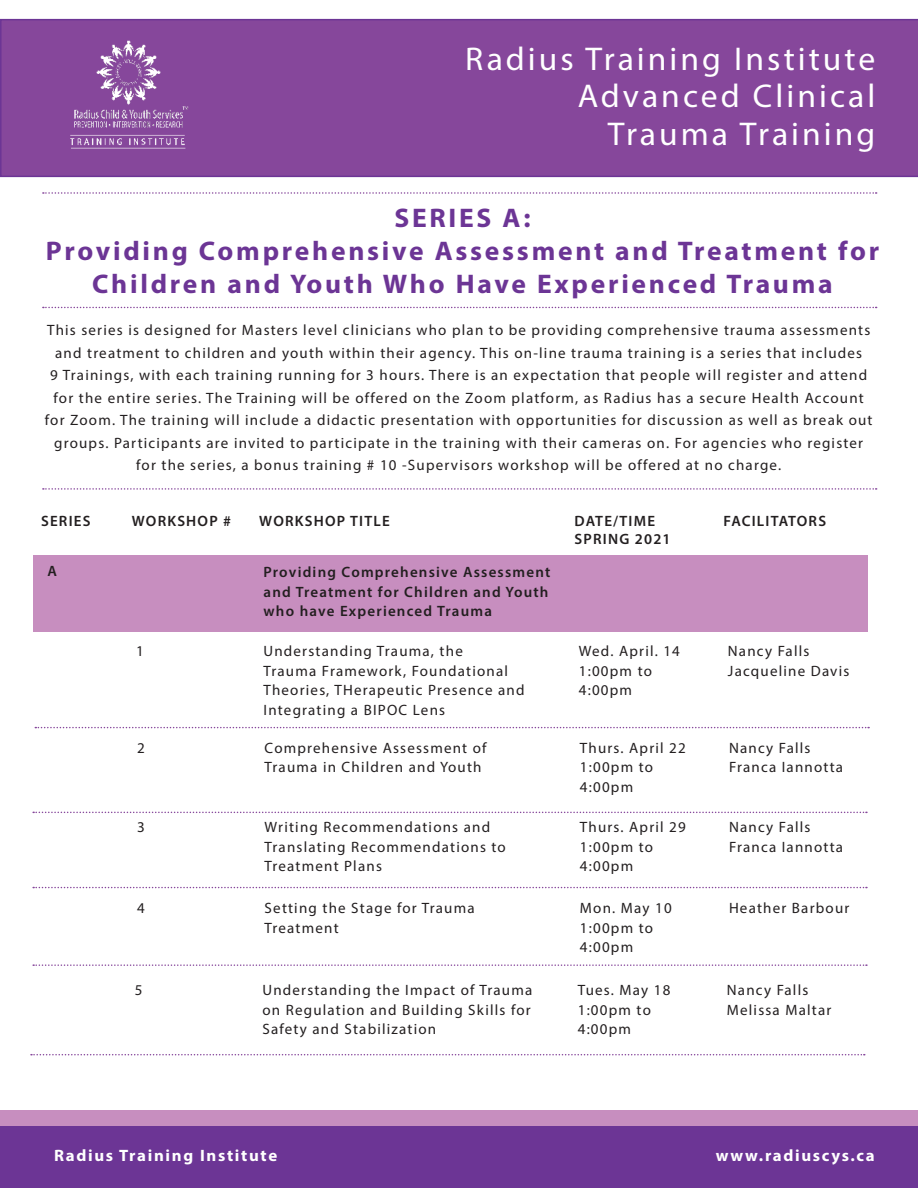
<style>
.page{position:relative;width:918px;height:1188px;background:#fff}
.page>*{position:absolute;margin:0;border:0;box-sizing:border-box;transform-origin:0 0}
.t1{font:33px/37.5px "Myriad Pro";letter-spacing:.09em;color:#fff;text-align:right}
.t2{font:700 27px/33px "Myriad Pro";letter-spacing:.1em;color:#6c3595;text-align:center}
.t3{font:700 16.5px "Myriad Pro";letter-spacing:.1em;color:#fff}
.t4{font:15px/19.5px "Myriad Pro";letter-spacing:.08em;color:#231f20}
.t5{font:600 15px/19.5px "Myriad Pro";letter-spacing:.08em;color:#231f20}
</style>
<div class="page">
<div style="left:0;top:19px;width:918px;height:158px;background:#86479b"></div>
<img style="left:55px;top:36px;width:145px;height:121px">
<svg style="left:43px;top:307px;width:834px;height:1px"></svg>
<svg style="left:43px;top:192px;width:834px;height:2px"></svg>
<div style="left:1px;top:1126px;width:916px;height:61px;background:#6c3595"></div>
<div style="left:0;top:1125px;width:918px;height:63px;border:2px solid #6c3595"></div>
<div style="left:0;top:1110px;width:918px;height:15px;background:#c78ebf"></div>
<svg style="left:35px;top:727px;width:834px;height:1px"></svg>
<div style="left:33px;top:555px;width:835px;height:77px;background:#c78ebf"></div>
<svg style="left:43px;top:488px;width:834px;height:2px"></svg>
<svg style="left:33px;top:812px;width:834px;height:1px"></svg>
<svg style="left:33px;top:887px;width:834px;height:1px"></svg>
<svg style="left:33px;top:964px;width:834px;height:2px"></svg>
<svg style="left:31px;top:1054px;width:834px;height:1px"></svg>
<h1 class="t1" style="left:465px;top:39px;width:412px">Radius Training Institute<br>Advanced Clinical<br>Trauma Training</h1>
<h2 class="t2" style="left:46px;top:201px;width:835px">SERIES A:<br>Providing Comprehensive Assessment and Treatment for<br>Children and Youth Who Have Experienced Trauma</h2>
<p class="t4" style="left:45px;top:319px;width:829px;line-height:22.5px;text-align:center">This series is designed for Masters level clinicians who plan to be providing comprehensive trauma assessments and treatment to children and youth within their agency. This on-line trauma training is a series that includes<br>9 Trainings, with each training running for 3 hours. There is an expectation that people will register and attend for the entire series. The Training will be offered on the Zoom platform, as Radius has a secure Health Account for Zoom. The training will include a didactic presentation with opportunities for discussion as well as break out groups. Participants are invited to participate in the training with their cameras on. For agencies who register for the series, a bonus training # 10 -Supervisors workshop will be offered at no charge.</p>
<p class="t5" style="left:41px;top:511px;width:51px">SERIES</p>
<p class="t5" style="left:132px;top:511px;width:101px">WORKSHOP #</p>
<p class="t5" style="left:259px;top:511px;width:132px">WORKSHOP TITLE</p>
<p class="t5" style="left:575px;top:511px;width:98px;line-height:18px">DATE/TIME<br>SPRING 2021</p>
<p class="t5" style="left:724px;top:511px;width:104px">FACILITATORS</p>
<p class="t5" style="left:48px;top:560px;width:11px">A</p>
<p class="t5" style="left:264px;top:562px;width:288px">Providing Comprehensive Assessment and Treatment for Children and Youth who have Experienced Trauma</p>
<p class="t4" style="left:136px;top:641px;width:9px">1</p>
<p class="t4" style="left:264px;top:641px;width:263px">Understanding Trauma, the<br>Trauma Framework, Foundational<br>Theories, THerapeutic Presence and<br>Integrating a BIPOC Lens</p>
<p class="t4" style="left:137px;top:738px;width:9px">2</p>
<p class="t4" style="left:265px;top:738px;width:224px">Comprehensive Assessment of<br>Trauma in Children and Youth</p>
<p class="t4" style="left:137px;top:817px;width:9px">3</p>
<p class="t4" style="left:265px;top:817px;width:243px">Writing Recommendations and<br>Translating Recommendations to<br>Treatment Plans</p>
<p class="t4" style="left:579px;top:641px;width:103px">Wed. April. 14<br>1:00pm to<br>4:00pm</p>
<p class="t4" style="left:728px;top:641px;width:123px">Nancy Falls<br>Jacqueline Davis</p>
<p class="t4" style="left:580px;top:738px;width:107px">Thurs. April 22<br>1:00pm to<br>4:00pm</p>
<p class="t4" style="left:729px;top:738px;width:116px">Nancy Falls<br>Franca Iannotta</p>
<p class="t4" style="left:580px;top:817px;width:107px">Thurs. April 29<br>1:00pm to<br>4:00pm</p>
<p class="t4" style="left:729px;top:817px;width:116px">Nancy Falls<br>Franca Iannotta</p>
<p class="t4" style="left:137px;top:898px;width:9px">4</p>
<p class="t4" style="left:265px;top:898px;width:212px">Setting the Stage for Trauma</p>
<p class="t4" style="left:729px;top:898px;width:122px">Heather Barbour</p>
<p class="t4" style="left:265px;top:918px;width:76px">Treatment</p>
<p class="t4" style="left:580px;top:898px;width:93px">Mon. May 10<br>1:00pm to<br>4:00pm</p>
<p class="t4" style="left:135px;top:980px;width:9px">5</p>
<p class="t4" style="left:262px;top:980px;width:271px;text-align:justify">Understanding the Impact of Trauma on Regulation and Building Skills for Safety and Stabilization</p>
<p class="t4" style="left:578px;top:980px;width:94px">Tues. May 18<br>1:00pm to<br>4:00pm</p>
<p class="t4" style="left:727px;top:980px;width:106px">Nancy Falls<br>Melissa Maltar</p>
<p class="t3" style="left:54px;top:1145px;width:225px">Radius Training Institute</p>
<p class="t3" style="left:716px;top:1145px;width:161px">www.radiuscys.ca</p>
</div>
